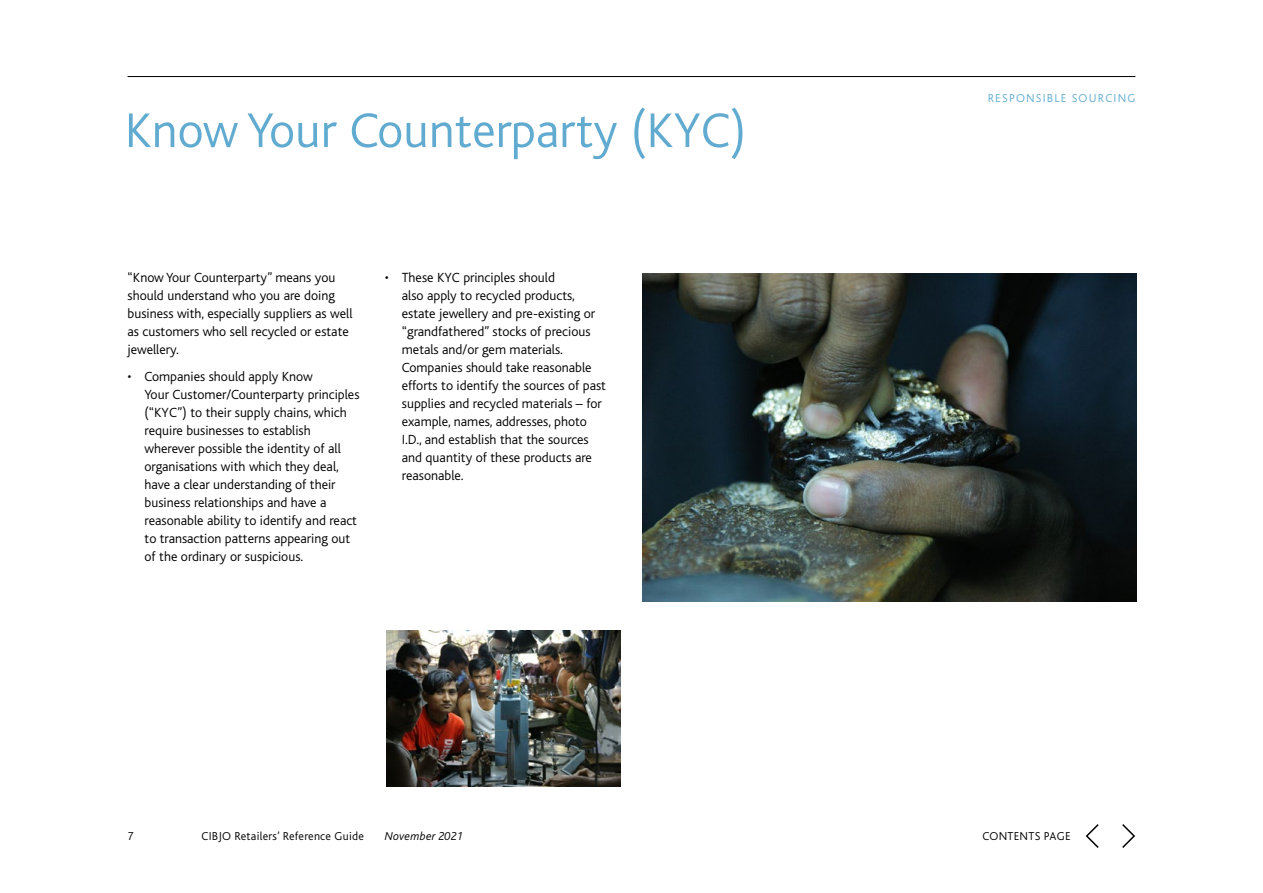
<style>
.page{position:relative;width:1263px;height:893px;background:#fff}
.page>*{position:absolute;margin:0;border:0;box-sizing:border-box;transform-origin:0 0}
.t1{font:300 51px "Bliss";color:#62abd0}
.t2{font:300 13.8px/18px "Bliss";color:#000}
.t3{font:300 12px "Bliss";letter-spacing:.02em;color:#000}
.t4{font:300 12px "Bliss";letter-spacing:.1em;color:#62abd0}
.t5{font:italic 300 12px "Bliss";letter-spacing:.02em;color:#000}
</style>
<div class="page">
<hr style="left:128px;top:76px;width:1007px;height:1px;background:#000">
<img style="left:642px;top:273px;width:495px;height:329px">
<img style="left:387px;top:631px;width:234px;height:155px">
<svg style="left:1122px;top:824px;width:13px;height:24px"></svg>
<svg style="left:1085px;top:824px;width:14px;height:24px"></svg>
<h1 class="t1" style="left:125px;top:103px;width:623px">Know Your Counterparty (KYC)</h1>
<p class="t2" style="left:128px;top:269px;width:226px">“Know Your Counterparty” means you should understand who you are doing business with, especially suppliers as well as customers who sell recycled or estate jewellery.</p>
<p class="t2" style="left:145px;top:368px;width:216px;text-indent:-17px">• Companies should apply Know<br>Your Customer/Counterparty principles (“KYC”) to their supply chains, which require businesses to establish wherever possible the identity of all organisations with which they deal, have a clear understanding of their business relationships and have a reasonable ability to identify and react to transaction patterns appearing out of the ordinary or suspicious.</p>
<p class="t2" style="left:402px;top:269px;width:206px;text-indent:-17px">• These KYC principles should<br>also apply to recycled products, estate jewellery and pre-existing or “grandfathered” stocks of precious metals and/or gem materials.<br>Companies should take reasonable efforts to identify the sources of past supplies and recycled materials – for example, names, addresses, photo<br>I.D., and establish that the sources and quantity of these products are reasonable.</p>
<p class="t3" style="left:128px;top:830px;width:8px">7</p>
<p class="t3" style="left:202px;top:830px;width:164px">CIBJO Retailers’ Reference Guide</p>
<p class="t5" style="left:385px;top:830px;width:80px">November 2021</p>
<p class="t4" style="left:988px;top:92px;width:149px">RESPONSIBLE SOURCING</p>
<p class="t3" style="left:982px;top:830px;width:90px">CONTENTS PAGE</p>
</div>
